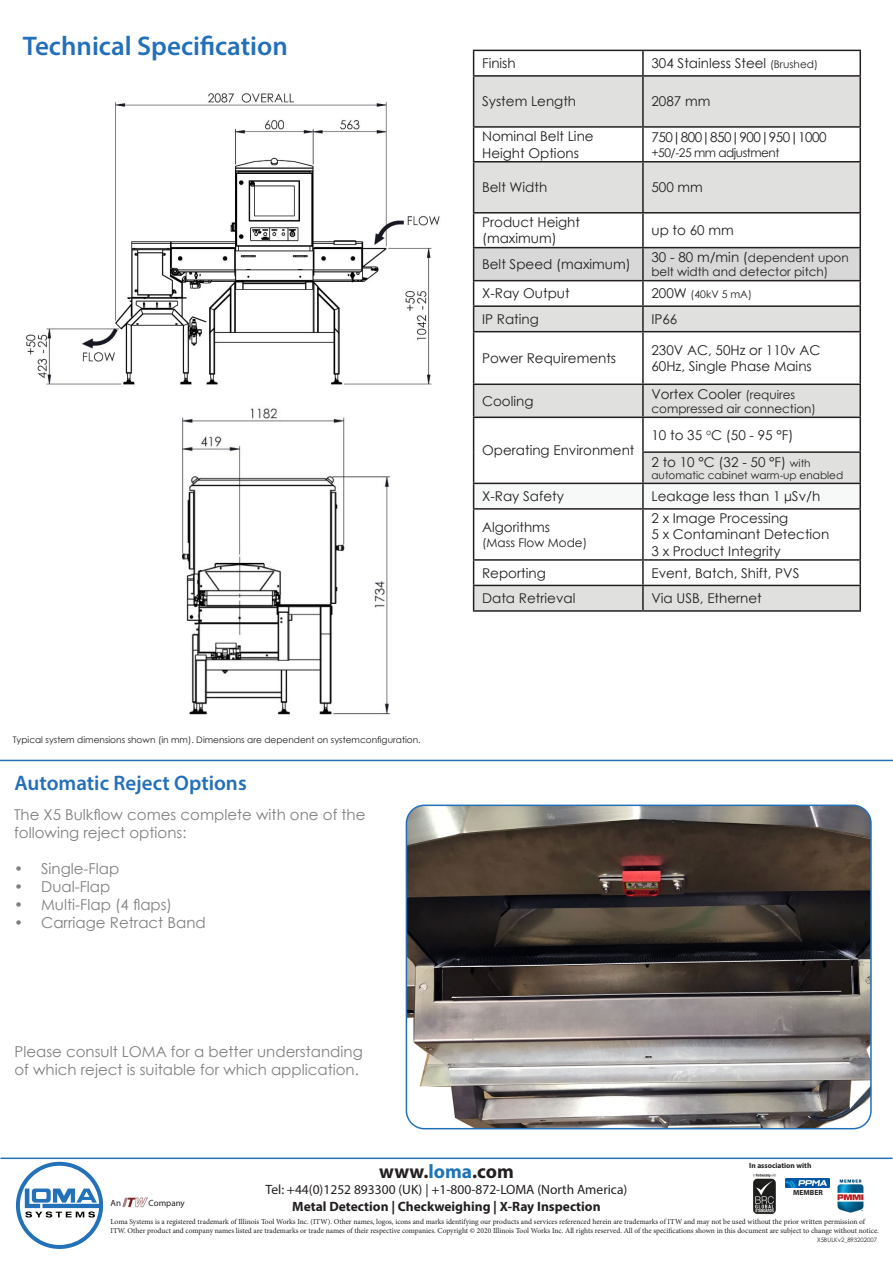
<style>
.page{position:relative;width:893px;height:1263px;background:#fff}
.page>*{position:absolute;margin:0;border:0;box-sizing:border-box;transform-origin:0 0}
.t1{font:600 27px "Myriad Pro";color:#2370b9}
.t2{font:600 21px "Myriad Pro";color:#2370b9}
.t3{font:700 19.5px "Myriad Pro";color:#231f20}
.t4{font:15px/18px "Century Gothic";color:#808080}
.t5{font:13.5px/16.2px "Century Gothic";color:#231f20}
.t6{font:13.5px "Myriad Pro";color:#231f20}
.t7{font:700 13.5px "Myriad Pro";color:#231f20}
.t8{font:13.5px "Century Gothic";letter-spacing:-.04em;color:#231f20}
.t9{font:12px/14.4px "Century Gothic";color:#231f20}
.t10{font:12px "Century Gothic";letter-spacing:-.04em;color:#231f20}
.t11{font:10.5px "Century Gothic";color:#231f20}
.t12{font:9px "Century Gothic";color:#231f20}
.t13{font:9px "Myriad Pro";color:#231f20}
.t14{font:7.5px "Minion Pro";color:#231f20}
.t15{font:700 7.5px "Myriad Pro";color:#231f20}
.t16{font:6px "Century Gothic";color:#231f20}
.s1{font-size:10.5px}
.s2{font-size:13.5px}
.s3{font-size:12px}
.s4{color:#1d74b7}
</style>
<div class="page">
<svg style="left:474px;top:128px;width:385px;height:119px"></svg>
<div style="left:474px;top:162px;width:385px;height:50px;background:#e0e1df"></div>
<svg style="left:474px;top:332px;width:385px;height:151px"></svg>
<div style="left:474px;top:385px;width:385px;height:32px;background:#e0e1df"></div>
<div style="left:643px;top:452px;width:217px;height:31px;background:#e0e1df"></div>
<hr style="left:643px;top:75px;width:218px;height:2px;background:#231f20">
<hr style="left:473px;top:126px;width:170px;height:2px;background:#231f20">
<hr style="left:643px;top:126px;width:218px;height:2px;background:#231f20">
<hr style="left:642px;top:128px;width:2px;height:33px;background:#231f20">
<hr style="left:473px;top:161px;width:170px;height:1px;background:#231f20">
<hr style="left:643px;top:161px;width:218px;height:1px;background:#231f20">
<hr style="left:642px;top:162px;width:2px;height:50px;background:#231f20">
<hr style="left:473px;top:212px;width:170px;height:2px;background:#231f20">
<hr style="left:643px;top:212px;width:218px;height:2px;background:#231f20">
<hr style="left:642px;top:214px;width:2px;height:33px;background:#231f20">
<hr style="left:473px;top:247px;width:170px;height:1px;background:#231f20">
<hr style="left:643px;top:247px;width:218px;height:1px;background:#231f20">
<hr style="left:643px;top:280px;width:218px;height:1px;background:#231f20">
<hr style="left:643px;top:305px;width:218px;height:2px;background:#231f20">
<hr style="left:643px;top:331px;width:218px;height:1px;background:#231f20">
<hr style="left:642px;top:332px;width:2px;height:51px;background:#231f20">
<hr style="left:473px;top:383px;width:170px;height:2px;background:#231f20">
<hr style="left:643px;top:383px;width:218px;height:2px;background:#231f20">
<hr style="left:642px;top:385px;width:2px;height:32px;background:#231f20">
<hr style="left:473px;top:417px;width:170px;height:1px;background:#231f20">
<hr style="left:643px;top:417px;width:218px;height:1px;background:#231f20">
<hr style="left:642px;top:418px;width:2px;height:33px;background:#231f20">
<hr style="left:642px;top:451px;width:219px;height:2px;background:#231f20">
<hr style="left:642px;top:453px;width:2px;height:30px;background:#231f20">
<hr style="left:643px;top:483px;width:218px;height:1px;background:#231f20">
<hr style="left:643px;top:508px;width:218px;height:2px;background:#231f20">
<hr style="left:643px;top:559px;width:218px;height:2px;background:#231f20">
<hr style="left:643px;top:585px;width:218px;height:1px;background:#231f20">
<hr style="left:473px;top:50px;width:170px;height:1px;background:#231f20">
<svg style="left:473px;top:51px;width:387px;height:76px"></svg>
<hr style="left:643px;top:50px;width:218px;height:1px;background:#231f20">
<hr style="left:859px;top:51px;width:2px;height:24px;background:#231f20">
<hr style="left:473px;top:77px;width:1px;height:49px;background:#231f20">
<hr style="left:859px;top:77px;width:2px;height:49px;background:#231f20">
<hr style="left:473px;top:128px;width:1px;height:33px;background:#231f20">
<hr style="left:859px;top:128px;width:2px;height:33px;background:#231f20">
<hr style="left:473px;top:162px;width:1px;height:50px;background:#231f20">
<hr style="left:859px;top:162px;width:2px;height:50px;background:#231f20">
<hr style="left:473px;top:214px;width:1px;height:33px;background:#231f20">
<hr style="left:859px;top:214px;width:2px;height:33px;background:#231f20">
<hr style="left:859px;top:248px;width:2px;height:32px;background:#231f20">
<hr style="left:859px;top:281px;width:2px;height:24px;background:#231f20">
<svg style="left:473px;top:248px;width:387px;height:84px"></svg>
<hr style="left:859px;top:307px;width:2px;height:24px;background:#231f20">
<hr style="left:473px;top:332px;width:1px;height:51px;background:#231f20">
<hr style="left:859px;top:332px;width:2px;height:51px;background:#231f20">
<hr style="left:473px;top:385px;width:1px;height:32px;background:#231f20">
<hr style="left:859px;top:385px;width:2px;height:32px;background:#231f20">
<hr style="left:473px;top:418px;width:1px;height:34px;background:#231f20">
<hr style="left:859px;top:418px;width:2px;height:33px;background:#231f20">
<hr style="left:473px;top:452px;width:1px;height:31px;background:#231f20">
<hr style="left:859px;top:453px;width:2px;height:30px;background:#231f20">
<hr style="left:859px;top:484px;width:2px;height:24px;background:#231f20">
<hr style="left:859px;top:510px;width:2px;height:49px;background:#231f20">
<hr style="left:859px;top:561px;width:2px;height:24px;background:#231f20">
<svg style="left:473px;top:483px;width:387px;height:127px"></svg>
<hr style="left:859px;top:586px;width:2px;height:24px;background:#231f20">
<hr style="left:473px;top:610px;width:170px;height:2px;background:#231f20">
<hr style="left:643px;top:610px;width:218px;height:2px;background:#231f20">
<hr style="left:0;top:1157px;width:892px;height:2px;background:#2370b9">
<img style="left:122px;top:1197px;width:26px;height:11px">
<hr style="left:0;top:760px;width:893px;height:1px;background:#2370b9">
<svg style="left:16px;top:1162px;width:87px;height:87px"></svg>
<img style="left:753px;top:1173px;width:23px;height:42px">
<img style="left:837px;top:1179px;width:27px;height:34px">
<img style="left:785px;top:1178px;width:44px;height:9px">
<img style="left:406px;top:807px;width:465px;height:321px">
<div style="left:406px;top:804px;width:466px;height:325px;border:2px solid #2370b9;border-radius:18px"></div>
<img style="left:26px;top:93px;width:414px;height:292px">
<img style="left:182px;top:408px;width:209px;height:307px">
<p class="t1" style="left:23px;top:28px;width:266px">Technical Specification</p>
<p class="t12" style="left:13px;top:733px;width:409px">Typical system dimensions shown (in mm). Dimensions are dependent on systemconfiguration.</p>
<p class="t2" style="left:14px;top:769px;width:234px">Automatic Reject Options</p>
<p class="t4" style="left:14px;top:805px;width:353px">The X5 Bulkflow comes complete with one of the following reject options:</p>
<p class="t4" style="left:14px;top:859px;width:107px">• Single-Flap</p>
<p class="t4" style="left:14px;top:877px;width:98px">• Dual-Flap</p>
<p class="t4" style="left:14px;top:895px;width:159px">• Multi-Flap (4 flaps)</p>
<p class="t4" style="left:14px;top:913px;width:193px">• Carriage Retract Band</p>
<p class="t4" style="left:14px;top:1043px;width:350px">Please consult LOMA for a better understanding of which reject is suitable for which application.</p>
<p class="t5" style="left:482px;top:55px;width:35px">Finish</p>
<p class="t5" style="left:651px;top:55px;width:168px">304 Stainless Steel <span class="s1">(Brushed)</span></p>
<p class="t5" style="left:482px;top:93px;width:96px">System Length</p>
<p class="t5" style="left:651px;top:93px;width:60px">2087 mm</p>
<p class="t5" style="left:482px;top:128px;width:113px">Nominal Belt Line<br>Height Options</p>
<p class="t8" style="left:651px;top:128px;width:177px">750|800|850|900|950|1000</p>
<p class="t10" style="left:651px;top:144px;width:129px">+50/-25 mm adjustment</p>
<p class="t5" style="left:482px;top:179px;width:67px">Belt Width</p>
<p class="t5" style="left:651px;top:179px;width:53px">500 mm</p>
<p class="t5" style="left:482px;top:214px;width:99px">Product Height (maximum)</p>
<p class="t5" style="left:651px;top:222px;width:84px">up to 60 mm</p>
<p class="t5" style="left:482px;top:256px;width:150px">Belt Speed (maximum)</p>
<p class="t9" style="left:651px;top:250px;width:199px"><span class="s2">30 - 80 m/min (</span>dependent upon belt width and detector pitch)</p>
<p class="t5" style="left:482px;top:285px;width:89px">X-Ray Output</p>
<p class="t11" style="left:651px;top:287px;width:102px"><span class="s2">200W</span> (40kV 5 mA)</p>
<p class="t5" style="left:482px;top:311px;width:58px">IP Rating</p>
<p class="t5" style="left:651px;top:311px;width:28px">IP66</p>
<p class="t5" style="left:482px;top:350px;width:136px">Power Requirements</p>
<p class="t5" style="left:651px;top:342px;width:171px">230V AC, 50Hz or 110v AC<br>60Hz, Single Phase Mains</p>
<p class="t5" style="left:482px;top:393px;width:53px">Cooling</p>
<p class="t5" style="left:651px;top:385px;width:145px">Vortex Cooler <span class="s3">(requires</span></p>
<p class="t9" style="left:651px;top:401px;width:166px">compressed air connection)</p>
<p class="t5" style="left:482px;top:442px;width:154px">Operating Environment</p>
<p class="t5" style="left:651px;top:427px;width:143px">10 to 35 <sup>o</sup>C (50 - 95 °F)</p>
<p class="t5" style="left:651px;top:453px;width:161px">2 to 10 °C (32 - 50 °F) <span class="s1">with</span></p>
<p class="t11" style="left:651px;top:468px;width:193px">automatic cabinet warm-up enabled</p>
<p class="t5" style="left:482px;top:488px;width:83px">X-Ray Safety</p>
<p class="t5" style="left:651px;top:488px;width:170px">Leakage less than 1 µSv/h</p>
<p class="t5" style="left:482px;top:519px;width:70px">Algorithms</p>
<p class="t9" style="left:482px;top:535px;width:106px">(Mass Flow Mode)</p>
<p class="t5" style="left:651px;top:510px;width:138px">2 x Image Processing</p>
<p class="t5" style="left:651px;top:526px;width:179px">5 x Contaminant Detection</p>
<p class="t5" style="left:651px;top:542px;width:131px">3 x Product Integrity</p>
<p class="t5" style="left:482px;top:564px;width:65px">Reporting</p>
<p class="t5" style="left:651px;top:564px;width:149px">Event, Batch, Shift, PVS</p>
<p class="t5" style="left:482px;top:590px;width:95px">Data Retrieval</p>
<p class="t5" style="left:651px;top:590px;width:112px">Via USB, Ethernet</p>
<p class="t15" style="left:749px;top:1160px;width:64px">In association with</p>
<p class="t15" style="left:793px;top:1188px;width:31px">MEMBER</p>
<p class="t3" style="left:379px;top:1159px;width:136px">www.<span class="s4">loma</span>.com</p>
<p class="t6" style="left:266px;top:1181px;width:363px">Tel: +44(0)1252 893300 (UK) | +1-800-872-LOMA (North America)</p>
<p class="t7" style="left:292px;top:1197px;width:310px">Metal Detection | Checkweighing | X-Ray Inspection</p>
<p class="t13" style="left:111px;top:1197px;width:12px">An</p>
<p class="t13" style="left:149px;top:1197px;width:38px">Company</p>
<p class="t14" style="left:111px;top:1216px;width:756px">Loma Systems is a registered trademark of Illinois Tool Works Inc. (ITW). Other names, logos, icons and marks identifying our products and services referenced herein are trademarks of ITW and may not be used without the prior written permission of</p>
<p class="t14" style="left:111px;top:1225px;width:770px">ITW. Other product and company names listed are trademarks or trade names of their respective companies. Copyright © 2020 Illinois Tool Works Inc. All rights reserved. All of the specifications shown in this document are subject to change without notice.</p>
<p class="t16" style="left:817px;top:1236px;width:62px">X5BULKv2_893202007</p>
</div>
